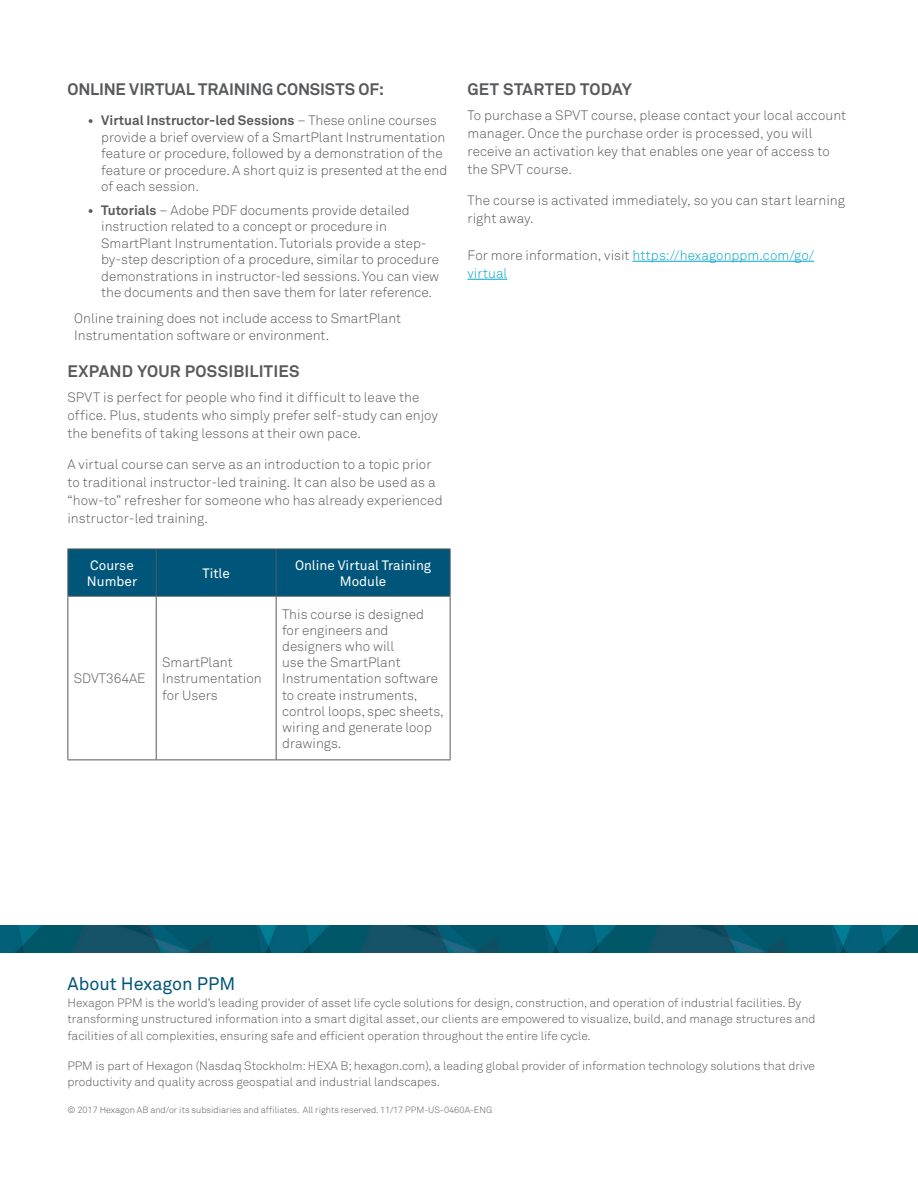
<style>
.page{position:relative;width:918px;height:1188px;background:#fff}
.page>*{position:absolute;margin:0;border:0;box-sizing:border-box;transform-origin:0 0}
.t1{font:18px "Akkurat Pro";color:#00567a}
.t2{font:700 16.5px "Akkurat Pro";letter-spacing:.005em;color:#58595b}
.t3{font:13.5px/16.2px "Akkurat Light Pro";color:#58595b}
.t4{font:13.5px/18px "Akkurat Light Pro";letter-spacing:.005em;color:#00a4c7}
.t5{font:700 13.5px "Akkurat Pro";color:#58595b}
.t6{font:13.5px/16.2px "Akkurat Pro";color:#fff}
.t7{font:12px/16.5px "Akkurat Light Pro";color:#58595b}
.t8{font:9px "Akkurat Light Pro";color:#58595b}
.s1{font-family:"Akkurat Light Pro";font-weight:400}
.s2{font-family:"Akkurat Pro";font-weight:700}
.s3{color:#58595b}
</style>
<div class="page">
<hr style="left:633px;top:261px;width:181px;height:1px;background:#00a4c7">
<hr style="left:468px;top:279px;width:39px;height:1px;background:#00a4c7">
<img style="left:0;top:926px;width:918px;height:27px">
<div style="left:69px;top:550px;width:381px;height:46px;background:#00567a"></div>
<hr style="left:68px;top:549px;width:88px;height:1px;background:#58595b">
<hr style="left:68px;top:549px;width:1px;height:47px;background:#58595b">
<hr style="left:156px;top:549px;width:120px;height:1px;background:#58595b">
<hr style="left:156px;top:549px;width:1px;height:47px;background:#58595b">
<hr style="left:276px;top:549px;width:174px;height:1px;background:#58595b">
<hr style="left:276px;top:549px;width:1px;height:47px;background:#58595b">
<hr style="left:450px;top:549px;width:1px;height:47px;background:#58595b">
<hr style="left:68px;top:596px;width:88px;height:1px;background:#58595b">
<hr style="left:68px;top:597px;width:1px;height:163px;background:#58595b">
<hr style="left:156px;top:596px;width:120px;height:1px;background:#58595b">
<hr style="left:156px;top:597px;width:1px;height:163px;background:#58595b">
<hr style="left:276px;top:596px;width:174px;height:1px;background:#58595b">
<hr style="left:276px;top:597px;width:1px;height:163px;background:#58595b">
<hr style="left:450px;top:597px;width:1px;height:163px;background:#58595b">
<hr style="left:68px;top:760px;width:88px;height:1px;background:#58595b">
<hr style="left:156px;top:760px;width:120px;height:1px;background:#58595b">
<hr style="left:276px;top:760px;width:174px;height:1px;background:#58595b">
<p class="t2" style="left:68px;top:79px;width:318px">ONLINE VIRTUAL TRAINING CONSISTS OF:</p>
<p class="t5" style="left:88px;top:112px;width:350px">• Virtual Instructor-led Sessions <span class="s1">– These online courses</span></p>
<p class="t3" style="left:101px;top:129px;width:348px">provide a brief overview of a SmartPlant Instrumentation feature or procedure, followed by a demonstration of the feature or procedure. A short quiz is presented at the end of each session.</p>
<p class="t3" style="left:101px;top:202px;width:340px;text-indent:-14px"><span class="s2">• Tutorials</span> – Adobe PDF documents provide detailed instruction related to a concept or procedure in SmartPlant Instrumentation. Tutorials provide a step&shy;by-step description of a procedure, similar to procedure demonstrations in instructor-led sessions. You can view the documents and then save them for later reference.</p>
<p class="t3" style="left:74px;top:311px;width:329px">Online training does not include access to SmartPlant<br>Instrumentation software or environment.</p>
<p class="t2" style="left:68px;top:361px;width:233px">EXPAND YOUR POSSIBILITIES</p>
<p class="t3" style="left:68px;top:388px;width:372px;line-height:18px">SPVT is perfect for people who find it difficult to leave the office. Plus, students who simply prefer self-study can enjoy the benefits of taking lessons at their own pace.</p>
<p class="t3" style="left:68px;top:455px;width:377px;line-height:18px">A virtual course can serve as an introduction to a topic prior to traditional instructor-led training. It can also be used as a “how-to” refresher for someone who has already experienced instructor-led training.</p>
<p class="t6" style="left:87px;top:557px;width:52px">Course<br>Number</p>
<p class="t6" style="left:202px;top:565px;width:29px">Title</p>
<p class="t6" style="left:295px;top:557px;width:138px;text-align:center">Online Virtual Training<br>Module</p>
<p class="t3" style="left:74px;top:671px;width:73px">SDVT364AE</p>
<p class="t3" style="left:162px;top:655px;width:101px">SmartPlant<br>Instrumentation for Users</p>
<p class="t3" style="left:282px;top:606px;width:163px">This course is designed for engineers and designers who will<br>use the SmartPlant<br>Instrumentation software to create instruments, control loops, spec sheets, wiring and generate loop drawings.</p>
<p class="t2" style="left:468px;top:79px;width:166px">GET STARTED TODAY</p>
<p class="t3" style="left:468px;top:107px;width:380px;line-height:18px">To purchase a SPVT course, please contact your local account manager. Once the purchase order is processed, you will receive an activation key that enables one year of access to the SPVT course.</p>
<p class="t3" style="left:468px;top:191px;width:379px;line-height:18px">The course is activated immediately, so you can start learning right away.</p>
<p class="t4" style="left:468px;top:246px;width:348px"><span class="s3">For more information, visit</span> https://hexagonppm.com/go/ virtual</p>
<h1 class="t1" style="left:68px;top:974px;width:169px">About Hexagon PPM</h1>
<p class="t7" style="left:68px;top:995px;width:750px">Hexagon PPM is the world’s leading provider of asset life cycle solutions for design, construction, and operation of industrial facilities. By transforming unstructured information into a smart digital asset, our clients are empowered to visualize, build, and manage structures and facilities of all complexities, ensuring safe and efficient operation throughout the entire life cycle.</p>
<p class="t7" style="left:68px;top:1058px;width:749px">PPM is part of Hexagon (Nasdaq Stockholm: HEXA B; hexagon.com), a leading global provider of information technology solutions that drive productivity and quality across geospatial and industrial landscapes.</p>
<p class="t8" style="left:68px;top:1104px;width:426px">© 2017 Hexagon AB and/or its subsidiaries and affiliates. All rights reserved. 11/17 PPM-US-0460A-ENG</p>
</div>
